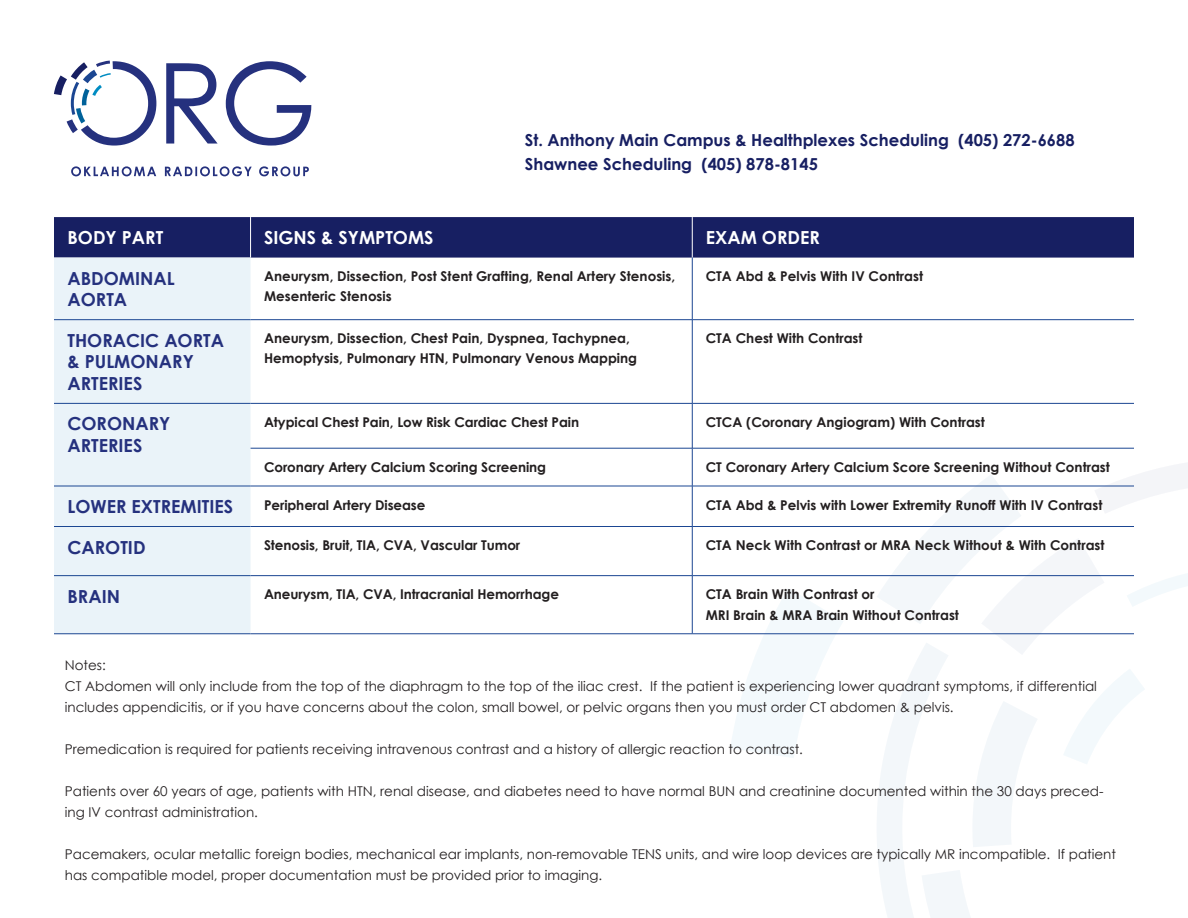
<style>
.page{position:relative;width:1188px;height:918px;background:#fff}
.page>*{position:absolute;margin:0;border:0;box-sizing:border-box;transform-origin:0 0}
.t1{font:700 18px/21.6px "Century Gothic";color:#25317e}
.t2{font:700 18px "Century Gothic";color:#fff}
.t3{font:700 16.5px/24px "Century Gothic";color:#171f62}
.t4{font:13.5px/21px "Century Gothic";color:#231f20}
.t5{font:700 13.5px/19.5px "Century Gothic";color:#231f20}
</style>
<div class="page">
<svg style="left:877px;top:463px;width:311px;height:455px"></svg>
<svg style="left:730px;top:589px;width:114px;height:169px"></svg>
<div style="left:54px;top:217px;width:1080px;height:41px;background:#171f62"></div>
<div style="left:54px;top:258px;width:197px;height:376px;background:#eaf3f9"></div>
<hr style="left:250px;top:217px;width:1px;height:41px;background:#fff">
<hr style="left:692px;top:217px;width:1px;height:41px;background:#fff">
<hr style="left:54px;top:319px;width:197px;height:1px;background:#1b4692">
<hr style="left:54px;top:403px;width:197px;height:1px;background:#1b4692">
<hr style="left:54px;top:486px;width:197px;height:1px;background:#1b4692">
<hr style="left:54px;top:526px;width:197px;height:1px;background:#1b4692">
<hr style="left:54px;top:575px;width:197px;height:1px;background:#1b4692">
<hr style="left:54px;top:634px;width:197px;height:1px;background:#1b4692">
<hr style="left:692px;top:258px;width:1px;height:61px;background:#1b4692">
<hr style="left:251px;top:319px;width:441px;height:1px;background:#1b4692">
<hr style="left:692px;top:319px;width:442px;height:1px;background:#1b4692">
<hr style="left:692px;top:320px;width:1px;height:83px;background:#1b4692">
<hr style="left:251px;top:403px;width:441px;height:1px;background:#1b4692">
<hr style="left:692px;top:403px;width:442px;height:1px;background:#1b4692">
<hr style="left:692px;top:404px;width:1px;height:44px;background:#1b4692">
<hr style="left:251px;top:448px;width:441px;height:1px;background:#1b4692">
<hr style="left:692px;top:448px;width:442px;height:1px;background:#1b4692">
<hr style="left:692px;top:448px;width:1px;height:38px;background:#1b4692">
<hr style="left:251px;top:486px;width:441px;height:1px;background:#1b4692">
<hr style="left:692px;top:486px;width:442px;height:1px;background:#1b4692">
<hr style="left:692px;top:486px;width:1px;height:40px;background:#1b4692">
<hr style="left:251px;top:526px;width:441px;height:1px;background:#1b4692">
<hr style="left:692px;top:526px;width:442px;height:1px;background:#1b4692">
<hr style="left:692px;top:527px;width:1px;height:48px;background:#1b4692">
<hr style="left:251px;top:575px;width:441px;height:1px;background:#1b4692">
<hr style="left:692px;top:575px;width:442px;height:1px;background:#1b4692">
<hr style="left:692px;top:576px;width:1px;height:58px;background:#1b4692">
<hr style="left:251px;top:634px;width:441px;height:1px;background:#1b4692">
<hr style="left:692px;top:634px;width:442px;height:1px;background:#1b4692">
<svg style="left:166px;top:63px;width:52px;height:81px"></svg>
<svg style="left:226px;top:61px;width:85px;height:85px"></svg>
<svg style="left:54px;top:61px;width:102px;height:85px"></svg>
<svg style="left:71px;top:166px;width:238px;height:10px"></svg>
<p class="t3" style="left:525px;top:128px;width:551px">St. Anthony Main Campus &amp; Healthplexes Scheduling (405) 272-6688<br>Shawnee Scheduling (405) 878-8145</p>
<h1 class="t2" style="left:68px;top:226px;width:97px">BODY PART</h1>
<h1 class="t2" style="left:264px;top:226px;width:171px">SIGNS &amp; SYMPTOMS</h1>
<h1 class="t2" style="left:706px;top:226px;width:116px">EXAM ORDER</h1>
<h1 class="t1" style="left:68px;top:267px;width:109px">ABDOMINAL<br>AORTA</h1>
<p class="t5" style="left:264px;top:266px;width:413px">Aneurysm, Dissection, Post Stent Grafting, Renal Artery Stenosis,<br>Mesenteric Stenosis</p>
<p class="t5" style="left:706px;top:266px;width:219px">CTA Abd &amp; Pelvis With IV Contrast</p>
<h1 class="t1" style="left:68px;top:329px;width:158px">THORACIC AORTA &amp; PULMONARY<br>ARTERIES</h1>
<p class="t5" style="left:264px;top:328px;width:375px">Aneurysm, Dissection, Chest Pain, Dyspnea, Tachypnea,<br>Hemoptysis, Pulmonary HTN, Pulmonary Venous Mapping</p>
<p class="t5" style="left:706px;top:328px;width:158px">CTA Chest With Contrast</p>
<h1 class="t1" style="left:68px;top:413px;width:104px">CORONARY<br>ARTERIES</h1>
<p class="t5" style="left:264px;top:412px;width:317px">Atypical Chest Pain, Low Risk Cardiac Chest Pain</p>
<p class="t5" style="left:706px;top:412px;width:281px">CTCA (Coronary Angiogram) With Contrast</p>
<p class="t5" style="left:264px;top:457px;width:284px">Coronary Artery Calcium Scoring Screening</p>
<p class="t5" style="left:706px;top:457px;width:406px">CT Coronary Artery Calcium Score Screening Without Contrast</p>
<h1 class="t1" style="left:68px;top:495px;width:167px">LOWER EXTREMITIES</h1>
<p class="t5" style="left:264px;top:495px;width:163px">Peripheral Artery Disease</p>
<p class="t5" style="left:706px;top:495px;width:398px">CTA Abd &amp; Pelvis with Lower Extremity Runoff With IV Contrast</p>
<h1 class="t1" style="left:68px;top:536px;width:80px">CAROTID</h1>
<p class="t5" style="left:264px;top:535px;width:258px">Stenosis, Bruit, TIA, CVA, Vascular Tumor</p>
<p class="t5" style="left:706px;top:535px;width:400px">CTA Neck With Contrast or MRA Neck Without &amp; With Contrast</p>
<h1 class="t1" style="left:68px;top:585px;width:54px">BRAIN</h1>
<p class="t5" style="left:264px;top:584px;width:296px">Aneurysm, TIA, CVA, Intracranial Hemorrhage</p>
<p class="t5" style="left:706px;top:584px;width:255px;line-height:21px">CTA Brain With Contrast or<br>MRI Brain &amp; MRA Brain Without Contrast</p>
<p class="t4" style="left:65px;top:655px;width:1034px">Notes:<br>CT Abdomen will only include from the top of the diaphragm to the top of the iliac crest. If the patient is experiencing lower quadrant symptoms, if differential includes appendicitis, or if you have concerns about the colon, small bowel, or pelvic organs then you must order CT abdomen &amp; pelvis.</p>
<p class="t4" style="left:65px;top:739px;width:740px">Premedication is required for patients receiving intravenous contrast and a history of allergic reaction to contrast.</p>
<p class="t4" style="left:65px;top:781px;width:1040px">Patients over 60 years of age, patients with HTN, renal disease, and diabetes need to have normal BUN and creatinine documented within the 30 days preced&shy;ing IV contrast administration.</p>
<p class="t4" style="left:65px;top:844px;width:1053px">Pacemakers, ocular metallic foreign bodies, mechanical ear implants, non-removable TENS units, and wire loop devices are typically MR incompatible. If patient has compatible model, proper documentation must be provided prior to imaging.</p>
</div>
